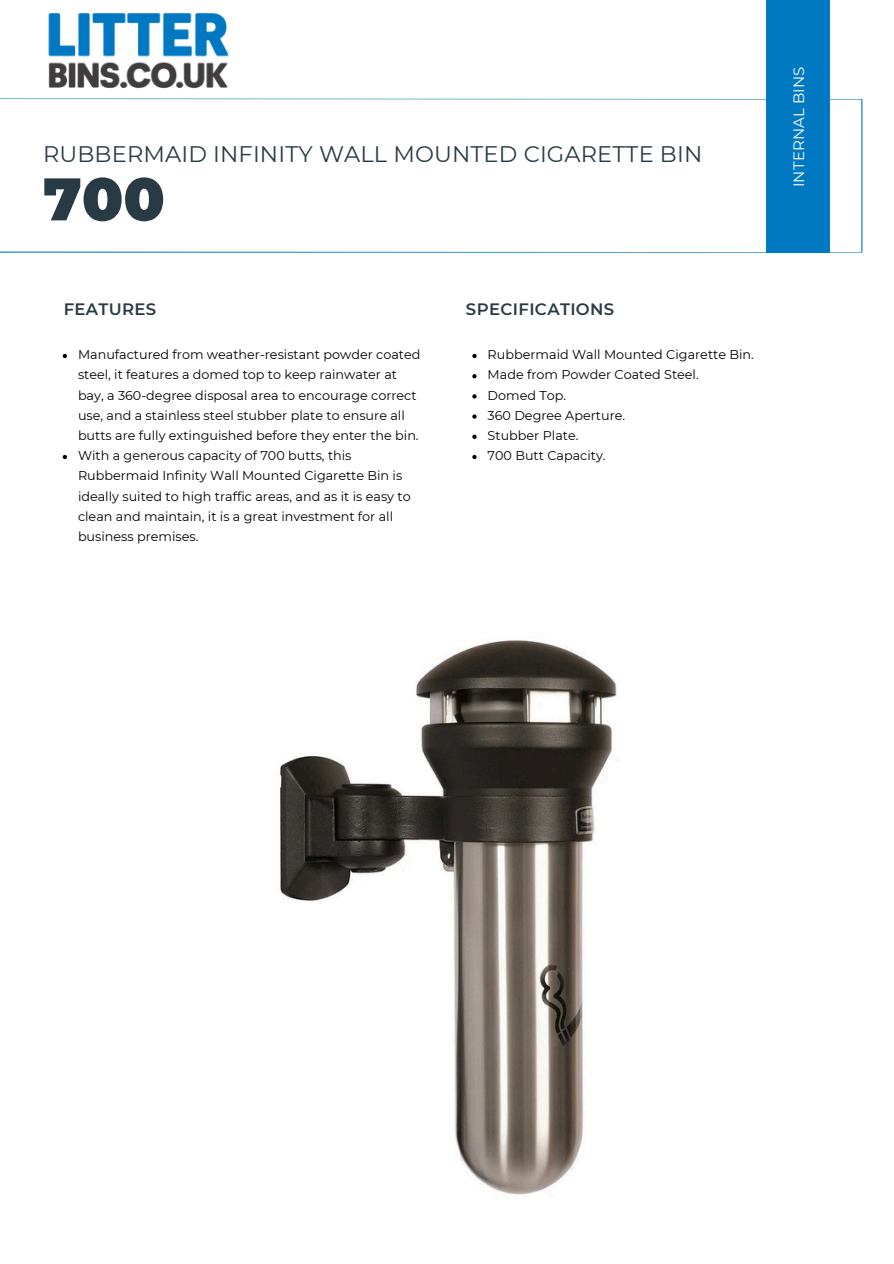
<style>
.page{position:relative;width:894px;height:1264px;background:#fff}
.page>*{position:absolute;margin:0;border:0;box-sizing:border-box;transform-origin:0 0}
.t1{font:900 60px "Montserrat";color:#283b45}
.t2{font:22.5px "Montserrat";letter-spacing:.005em;color:#283b45}
.t3{font:600 16.5px "Montserrat";letter-spacing:.02em;color:#283b45}
.t4{font:15px "Montserrat";letter-spacing:.01em;color:#fff}
.t5{font:12.75px/20.2px "Montserrat";color:#000}
</style>
<div class="page">
<svg style="left:0;top:98px;width:862px;height:155px"></svg>
<div style="left:765px;top:0;width:64px;height:252px;background:#0078c2"></div>
<img style="left:48px;top:13px;width:181px;height:76px">
<img style="left:280px;top:640px;width:337px;height:555px">
<svg style="left:63px;top:354px;width:4px;height:4px"></svg>
<svg style="left:63px;top:455px;width:4px;height:4px"></svg>
<svg style="left:472px;top:354px;width:4px;height:4px"></svg>
<svg style="left:472px;top:374px;width:4px;height:4px"></svg>
<svg style="left:472px;top:394px;width:4px;height:4px"></svg>
<svg style="left:472px;top:414px;width:4px;height:5px"></svg>
<svg style="left:472px;top:434px;width:4px;height:5px"></svg>
<svg style="left:472px;top:455px;width:4px;height:4px"></svg>
<p class="t2" style="left:43px;top:140px;width:660px">RUBBERMAID INFINITY WALL MOUNTED CIGARETTE BIN</p>
<p class="t1" style="left:43px;top:162px;width:123px">700</p>
<h4 class="t3" style="left:64px;top:299px;width:94px">FEATURES</h4>
<h4 class="t3" style="left:466px;top:299px;width:150px">SPECIFICATIONS</h4>
<h3 class="t5" style="left:78px;top:344px;width:344px">Manufactured from weather-resistant powder coated steel, it features a domed top to keep rainwater at bay, a 360-degree disposal area to encourage correct use, and a stainless steel stubber plate to ensure all butts are fully extinguished before they enter the bin.</h3>
<p class="t5" style="left:78px;top:445px;width:334px">With a generous capacity of 700 butts, this Rubbermaid Infinity Wall Mounted Cigarette Bin is ideally suited to high traffic areas, and as it is easy to clean and maintain, it is a great investment for all business premises.</p>
<p class="t5" style="left:487px;top:344px;width:267px">Rubbermaid Wall Mounted Cigarette Bin.</p>
<h3 class="t5" style="left:487px;top:365px;width:212px">Made from Powder Coated Steel.</h3>
<p class="t5" style="left:487px;top:385px;width:80px">Domed Top.</p>
<p class="t5" style="left:487px;top:405px;width:139px">360 Degree Aperture.</p>
<p class="t5" style="left:487px;top:425px;width:92px">Stubber Plate.</p>
<p class="t5" style="left:487px;top:445px;width:119px">700 Butt Capacity.</p>
<p class="t4" style="left:789px;top:187px;width:124px;rotate:-90deg">WHEELED BINS</p>
<p class="t4" style="left:789px;top:187px;width:122px;rotate:-90deg">INTERNAL BINS</p>
</div>
